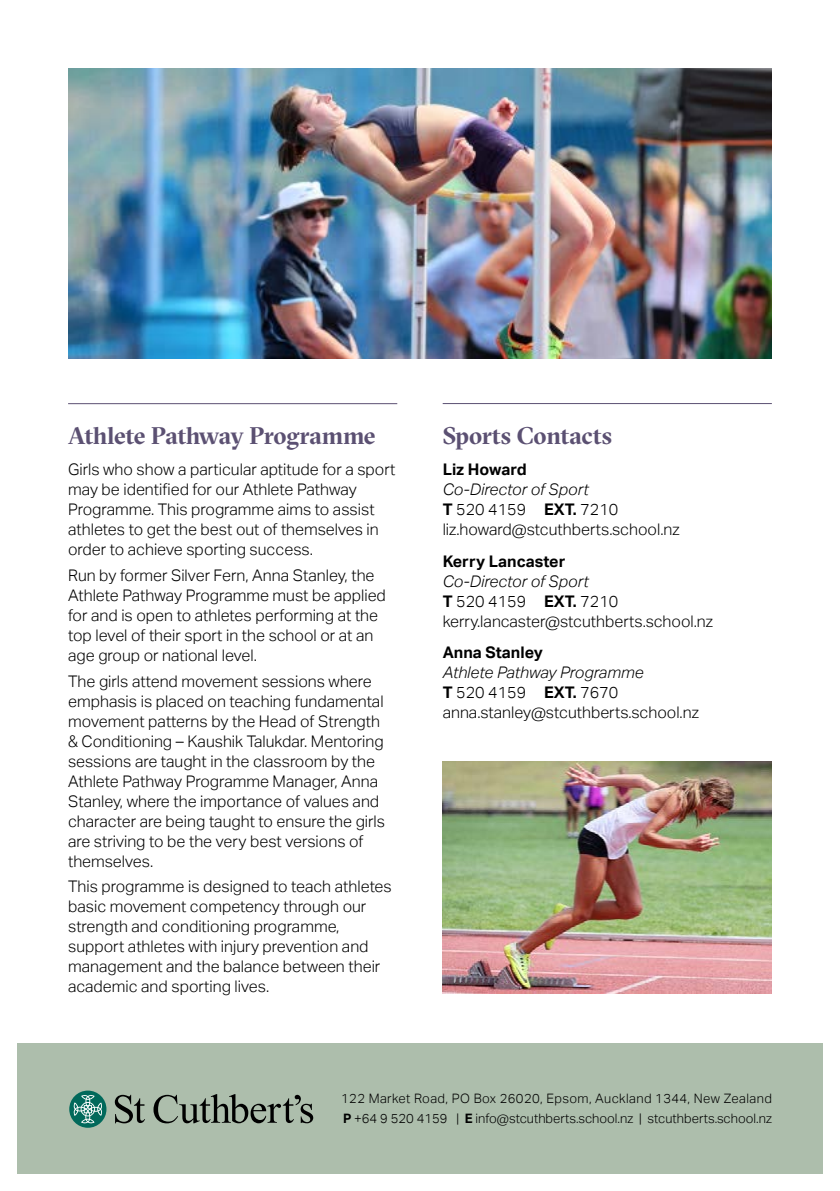
<style>
.page{position:relative;width:840px;height:1191px;background:#fff}
.page>*{position:absolute;margin:0;border:0;box-sizing:border-box;transform-origin:0 0}
.t1{font:700 24px "GT Sectra Fine";letter-spacing:-.015em;color:#5b5072}
.t2{font:300 16px/20px "Aktiv Grotesk";color:#000}
.t3{font:700 16px "Aktiv Grotesk";color:#000}
.t4{font:300 13px/19.6px "Aktiv Grotesk";color:#000}
.s1{font-style:italic}
.s2{font-weight:700}
</style>
<div class="page">
<div style="left:17px;top:1043px;width:805px;height:131px;background:#adbeac"></div>
<svg style="left:115px;top:1094px;width:30px;height:29px"></svg>
<svg style="left:153px;top:1094px;width:160px;height:29px"></svg>
<svg style="left:69px;top:1090px;width:37px;height:37px"></svg>
<svg style="left:74px;top:1094px;width:28px;height:30px"></svg>
<hr style="left:68px;top:403px;width:329px;height:1px;background:#5b5072">
<hr style="left:442px;top:403px;width:329px;height:1px;background:#5b5072">
<img style="left:68px;top:68px;width:703px;height:290px">
<img style="left:442px;top:761px;width:329px;height:232px">
<h1 class="t1" style="left:68px;top:421px;width:309px">Athlete Pathway Programme</h1>
<p class="t2" style="left:68px;top:460px;width:329px">Girls who show a particular aptitude for a sport may be identified for our Athlete Pathway Programme. This programme aims to assist athletes to get the best out of themselves in order to achieve sporting success.</p>
<p class="t2" style="left:68px;top:565px;width:319px">Run by former Silver Fern, Anna Stanley, the Athlete Pathway Programme must be applied for and is open to athletes performing at the top level of their sport in the school or at an age group or national level.</p>
<p class="t2" style="left:68px;top:671px;width:318px">The girls attend movement sessions where emphasis is placed on teaching fundamental movement patterns by the Head of Strength &amp; Conditioning – Kaushik Talukdar. Mentoring sessions are taught in the classroom by the Athlete Pathway Programme Manager, Anna Stanley, where the importance of values and character are being taught to ensure the girls are striving to be the very best versions of themselves.</p>
<p class="t2" style="left:68px;top:877px;width:325px">This programme is designed to teach athletes basic movement competency through our strength and conditioning programme, support athletes with injury prevention and management and the balance between their academic and sporting lives.</p>
<h1 class="t1" style="left:442px;top:421px;width:171px">Sports Contacts</h1>
<p class="t3" style="left:442px;top:460px;width:86px">Liz Howard</p>
<p class="t2" style="left:442px;top:479px;width:238px"><span class="s1">Co-Director of Sport<br></span><span class="s2">T</span> 520 4159 <span class="s2">EXT.</span> 7210 liz.howard@stcuthberts.school.nz</p>
<p class="t3" style="left:442px;top:551px;width:124px">Kerry Lancaster</p>
<p class="t2" style="left:442px;top:571px;width:272px"><span class="s1">Co-Director of Sport<br></span><span class="s2">T</span> 520 4159 <span class="s2">EXT.</span> 7210 kerry.lancaster@stcuthberts.school.nz</p>
<p class="t3" style="left:442px;top:643px;width:101px">Anna Stanley</p>
<p class="t2" style="left:442px;top:662px;width:257px"><span class="s1">Athlete Pathway Programme<br></span><span class="s2">T</span> 520 4159 <span class="s2">EXT.</span> 7670 anna.stanley@stcuthberts.school.nz</p>
<p class="t4" style="left:341px;top:1089px;width:432px">122 Market Road, PO Box 26020, Epsom, Auckland 1344, New Zealand<br><span class="s2">P</span> +64 9 520 4159 | <span class="s2">E</span> info@stcuthberts.school.nz | stcuthberts.school.nz</p>
</div>
